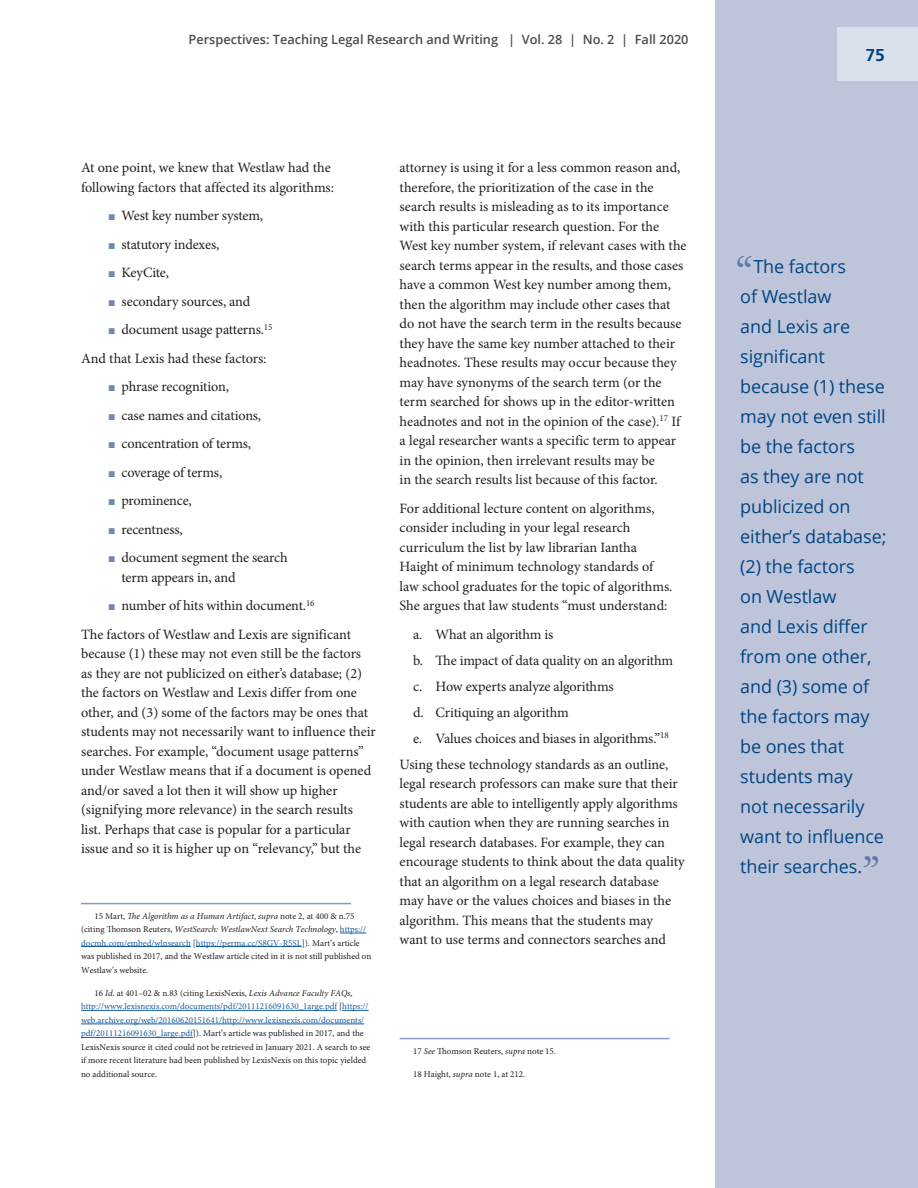
<style>
.page{position:relative;width:918px;height:1188px;background:#fff}
.page>*{position:absolute;margin:0;border:0;box-sizing:border-box;transform-origin:0 0}
.Pull_Quote_Text{font:42px "EB Garamond SC";color:#5f77a5}
.Pull_Quote_Text-2{font:18px/30px "Open Sans";letter-spacing:-.005em;color:#01457f}
.t1{font:700 18px "Carto Gothic Std";color:#01457f}
.Body_-_Main_Text{font:14.25px/19.5px "Minion Pro";letter-spacing:-.01em;color:#231f20}
.Body_-_Block_Quote{font:14.25px "Minion Pro";letter-spacing:-.02em;color:#231f20}
.t2{font:600 12.75px "Open Sans";color:#4b4c4d}
.Footnote_Text{font:9px/13.5px "Minion Pro";color:#231f20}
.s1{font-family:"Siruca Pictograms";font-size:8.25px;color:#7287b1}
.s2{font-style:italic}
.s3{color:#175d9e}
</style>
<div class="page">
<div style="left:716px;top:0;width:202px;height:1188px;background:#bec5db"></div>
<div style="left:837px;top:27px;width:81px;height:54px;background:#dbe1ec"></div>
<hr style="left:81px;top:903px;width:270px;height:1px;background:#899abf">
<svg style="left:340px;top:933px;width:26px;height:1px"></svg>
<hr style="left:81px;top:946px;width:110px;height:1px;background:#175d9e">
<hr style="left:196px;top:946px;width:106px;height:1px;background:#175d9e">
<hr style="left:81px;top:1010px;width:256px;height:1px;background:#175d9e">
<svg style="left:342px;top:1010px;width:27px;height:1px"></svg>
<hr style="left:81px;top:1024px;width:283px;height:1px;background:#175d9e">
<hr style="left:81px;top:1037px;width:112px;height:1px;background:#175d9e">
<hr style="left:400px;top:1038px;width:270px;height:1px;background:#899abf">
<p class="t2" style="left:189px;top:31px;width:501px">Perspectives: Teaching Legal Research and Writing | Vol. 28 | No. 2 | Fall 2020</p>
<p class="Body_-_Main_Text" style="left:81px;top:158px;width:255px">At one point, we knew that Westlaw had the following factors that affected its algorithms:</p>
<p class="Body_-_Main_Text" style="left:108px;top:206px;width:157px"><span class="s1">@</span> West key number system,</p>
<p class="Body_-_Main_Text" style="left:108px;top:235px;width:113px"><span class="s1">@</span> statutory indexes,</p>
<p class="Body_-_Main_Text" style="left:108px;top:263px;width:63px"><span class="s1">@</span> KeyCite,</p>
<p class="Body_-_Main_Text" style="left:108px;top:292px;width:144px"><span class="s1">@</span> secondary sources, and</p>
<p class="Body_-_Main_Text" style="left:108px;top:320px;width:166px"><span class="s1">@</span> document usage patterns.<sup>15</sup></p>
<p class="Body_-_Main_Text" style="left:81px;top:349px;width:187px">And that Lexis had these factors:</p>
<p class="Body_-_Main_Text" style="left:108px;top:377px;width:123px"><span class="s1">@</span> phrase recognition,</p>
<p class="Body_-_Main_Text" style="left:108px;top:406px;width:155px"><span class="s1">@</span> case names and citations,</p>
<p class="Body_-_Main_Text" style="left:108px;top:434px;width:145px"><span class="s1">@</span> concentration of terms,</p>
<p class="Body_-_Main_Text" style="left:108px;top:463px;width:116px"><span class="s1">@</span> coverage of terms,</p>
<p class="Body_-_Main_Text" style="left:108px;top:491px;width:85px"><span class="s1">@</span> prominence,</p>
<p class="Body_-_Main_Text" style="left:108px;top:520px;width:76px"><span class="s1">@</span> recentness,</p>
<p class="Body_-_Main_Text" style="left:122px;top:548px;width:168px;text-indent:-14px"><span class="s1">@</span> document segment the search term appears in, and</p>
<p class="Body_-_Main_Text" style="left:108px;top:596px;width:208px"><span class="s1">@</span> number of hits within document.<sup>16</sup></p>
<p class="Body_-_Main_Text" style="left:81px;top:625px;width:296px">The factors of Westlaw and Lexis are significant because (1) these may not even still be the factors as they are not publicized on either’s database; (2) the factors on Westlaw and Lexis differ from one other, and (3) some of the factors may be ones that students may not necessarily want to influence their searches. For example, “document usage patterns” under Westlaw means that if a document is opened and/or saved a lot then it will show up higher (signifying more relevance) in the search results list. Perhaps that case is popular for a particular issue and so it is higher up on “relevancy,” but the</p>
<p class="Footnote_Text" style="left:81px;top:909px;width:292px;text-indent:14px">15 Mart, <span class="s2">The Algorithm as a Human Artifact</span>, <span class="s2">supra</span> note 2, at 400 &amp; n.75 (citing Thomson Reuters, <span class="s2">WestSearch: WestlawNext Search Technology</span>, <span class="s3">https:// docmh.com/embed/wlnsearch</span> [<span class="s3">https://perma.cc/S8GV-R5SL</span>]). Mart’s article was published in 2017, and the Westlaw article cited in it is not still published on Westlaw’s website.</p>
<p class="Footnote_Text" style="left:81px;top:986px;width:291px;text-indent:14px">16 <span class="s2">Id</span>. at 401–02 &amp; n.83 (citing LexisNexis, <span class="s2">Lexis Advance Faculty FAQs</span>, <span class="s3">http://www.lexisnexis.com/documents/pdf/20111216091630_1arge.pdf</span> [<span class="s3">https:// web.archive.org/web/20160620151641/http://www.lexisnexis.com/documents/ pdf/20111216091630_large.pdf</span>]). Mart’s article was published in 2017, and the LexisNexis source it cited could not be retrieved in January 2021. A search to see if more recent literature had been published by LexisNexis on this topic yielded no additional source.</p>
<p class="Body_-_Main_Text" style="left:400px;top:158px;width:288px">attorney is using it for a less common reason and, therefore, the prioritization of the case in the search results is misleading as to its importance with this particular research question. For the West key number system, if relevant cases with the search terms appear in the results, and those cases have a common West key number among them, then the algorithm may include other cases that do not have the search term in the results because they have the same key number attached to their headnotes. These results may occur because they may have synonyms of the search term (or the term searched for shows up in the editor-written headnotes and not in the opinion of the case).<sup>17</sup> If a legal researcher wants a specific term to appear in the opinion, then irrelevant results may be<br>in the search results list because of this factor.</p>
<p class="Body_-_Main_Text" style="left:400px;top:499px;width:274px">For additional lecture content on algorithms, consider including in your legal research curriculum the list by law librarian Iantha Haight of minimum technology standards of law school graduates for the topic of algorithms.<br>She argues that law students “must understand:</p>
<p class="Body_-_Block_Quote" style="left:413px;top:625px;width:142px">a. What an algorithm is</p>
<p class="Body_-_Block_Quote" style="left:413px;top:651px;width:262px">b. The impact of data quality on an algorithm</p>
<p class="Body_-_Block_Quote" style="left:413px;top:677px;width:202px">c. How experts analyze algorithms</p>
<p class="Body_-_Block_Quote" style="left:413px;top:703px;width:157px">d. Critiquing an algorithm</p>
<p class="Body_-_Block_Quote" style="left:413px;top:729px;width:257px">e. Values choices and biases in algorithms.”<sup>18</sup></p>
<p class="Body_-_Main_Text" style="left:400px;top:755px;width:287px">Using these technology standards as an outline, legal research professors can make sure that their students are able to intelligently apply algorithms with caution when they are running searches in legal research databases. For example, they can encourage students to think about the data quality that an algorithm on a legal research database may have or the values choices and biases in the algorithm. This means that the students may<br>want to use terms and connectors searches and</p>
<p class="Footnote_Text" style="left:413px;top:1044px;width:144px">17 <span class="s2">See</span> Thomson Reuters, <span class="s2">supra</span> note 15.</p>
<p class="Footnote_Text" style="left:413px;top:1067px;width:114px">18 Haight, <span class="s2">supra</span> note 1, at 212.</p>
<p class="t1" style="left:866px;top:44px;width:21px">75</p>
<p class="Pull_Quote_Text" style="left:736px;top:241px;width:19px">“</p>
<p class="Pull_Quote_Text-2" style="left:740px;top:251px;width:148px;text-indent:13px">The factors<br>of Westlaw<br>and Lexis are significant because (1) these may not even still be the factors<br>as they are not publicized on either’s database; (2) the factors<br>on Westlaw<br>and Lexis differ from one other, and (3) some of the factors may be ones that students may<br>not necessarily want to influence their searches.</p>
<p class="Pull_Quote_Text" style="left:862px;top:841px;width:19px">”</p>
</div>
